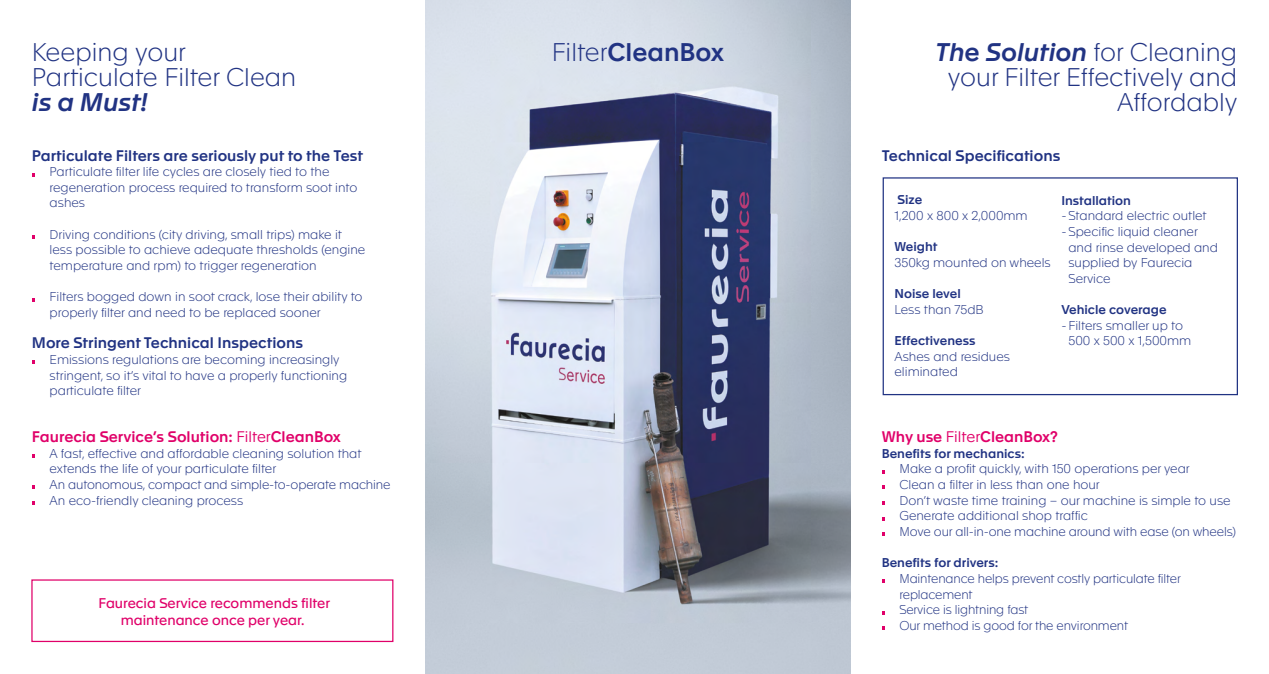
<style>
.page{position:relative;width:1269px;height:674px;background:#fff}
.page>*{position:absolute;margin:0;border:0;box-sizing:border-box;transform-origin:0 0}
.t1{font:100 25px/25px "Apax";color:#213383;text-align:right}
.t2{font:500 25px "Apax";color:#213383}
.t3{font:500 15px "Apax";color:#213383}
.t4{font:500 15px "Apax";color:#e00069}
.t5{font:13.75px "Apax";color:#e00069}
.t6{font:100 12.5px/15.6px "Apax";color:#213383}
.t7{font:500 12.5px "Apax";color:#213383}
.s1{font-weight:500;font-style:italic}
.s2{font-weight:300}
.s3{font-weight:100}
.s4{font-weight:500}
</style>
<div class="page">
<div style="left:882px;top:177px;width:356px;height:218px;border:1px solid #213383"></div>
<img style="left:425px;top:0;width:425px;height:673px">
<p class="t1" style="left:32px;top:38px;width:266px;text-align:left">Keeping your<br>Particulate Filter Clean <span class="s1">is a Must!</span></p>
<p class="t3" style="left:32px;top:144px;width:332px">Particulate Filters are seriously put to the Test</p>
<p class="t6" style="left:50px;top:163px;width:309px">Particulate filter life cycles are closely tied to the regeneration process required to transform soot into ashes</p>
<p class="t6" style="left:50px;top:225px;width:317px">Driving conditions (city driving, small trips) make it less possible to achieve adequate thresholds (engine temperature and rpm) to trigger regeneration</p>
<p class="t6" style="left:50px;top:288px;width:314px">Filters bogged down in soot crack, lose their ability to properly filter and need to be replaced sooner</p>
<p class="t3" style="left:32px;top:332px;width:273px">More Stringent Technical Inspections</p>
<p class="t6" style="left:50px;top:350px;width:299px">Emissions regulations are becoming increasingly stringent, so it’s vital to have a properly functioning particulate filter</p>
<p class="t4" style="left:32px;top:425px;width:310px">Faurecia Service’s Solution: <span class="s2">Filter</span>CleanBox</p>
<p class="t6" style="left:50px;top:444px;width:313px">A fast, effective and affordable cleaning solution that extends the life of your particulate filter</p>
<p class="t6" style="left:50px;top:475px;width:342px">An autonomous, compact and simple-to-operate machine</p>
<p class="t6" style="left:50px;top:491px;width:195px">An eco-friendly cleaning process</p>
<p class="t5" style="left:98px;top:593px;width:233px">Faurecia Service recommends filter</p>
<p class="t5" style="left:121px;top:609px;width:185px">maintenance once per year.</p>
<p class="t2" style="left:552px;top:34px;width:174px"><span class="s3">Filter</span>CleanBox</p>
<p class="t1" style="left:935px;top:38px;width:304px"><span class="s1">The Solution</span> for Cleaning your Filter Effectively and<br>Affordably</p>
<p class="t3" style="left:881px;top:144px;width:180px">Technical Specifications</p>
<p class="t6" style="left:894px;top:191px;width:135px"><span class="s4">Size<br></span>1,200 x 800 x 2,000mm</p>
<p class="t6" style="left:894px;top:238px;width:158px"><span class="s4">Weight<br></span>350kg mounted on wheels</p>
<p class="t6" style="left:894px;top:285px;width:91px"><span class="s4">Noise level<br></span>Less than 75dB</p>
<p class="t6" style="left:894px;top:332px;width:117px"><span class="s4">Effectiveness<br></span>Ashes and residues eliminated</p>
<p class="t7" style="left:1061px;top:191px;width:71px">Installation</p>
<p class="t6" style="left:1061px;top:207px;width:147px">- Standard electric outlet</p>
<p class="t6" style="left:1068px;top:223px;width:151px;text-indent:-7px">- Specific liquid cleaner and rinse developed and supplied by Faurecia<br>Service</p>
<p class="t7" style="left:1061px;top:300px;width:107px">Vehicle coverage</p>
<p class="t6" style="left:1068px;top:316px;width:124px;text-indent:-7px">- Filters smaller up to<br>500 x 500 x 1,500mm</p>
<p class="t4" style="left:881px;top:425px;width:178px">Why use <span class="s2">Filter</span>CleanBox?</p>
<p class="t7" style="left:881px;top:444px;width:144px">Benefits for mechanics:</p>
<p class="t6" style="left:899px;top:460px;width:292px">Make a profit quickly, with 150 operations per year</p>
<p class="t6" style="left:899px;top:475px;width:202px">Clean a filter in less than one hour</p>
<p class="t6" style="left:899px;top:491px;width:333px">Don’t waste time training – our machine is simple to use</p>
<p class="t6" style="left:899px;top:507px;width:190px">Generate additional shop traffic</p>
<p class="t6" style="left:899px;top:522px;width:338px">Move our all-in-one machine around with ease (on wheels)</p>
<p class="t7" style="left:881px;top:553px;width:118px">Benefits for drivers:</p>
<p class="t6" style="left:899px;top:569px;width:283px">Maintenance helps prevent costly particulate filter replacement</p>
<p class="t6" style="left:899px;top:600px;width:130px">Service is lightning fast</p>
<p class="t6" style="left:899px;top:616px;width:230px">Our method is good for the environment</p>
</div>
